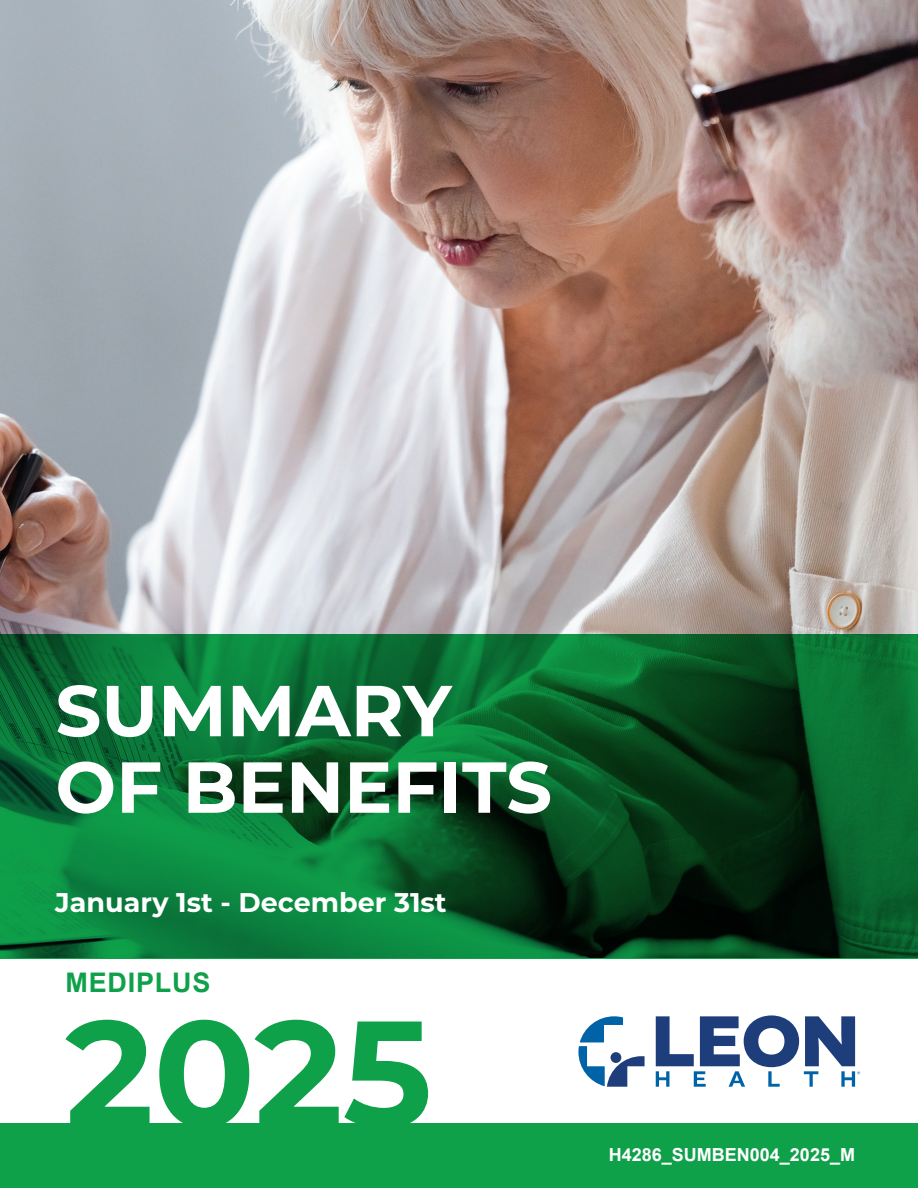
<style>
.page{position:relative;width:918px;height:1188px;background:#fff}
.page>*{position:absolute;margin:0;border:0;box-sizing:border-box;transform-origin:0 0}
.Index_Subtitles{font:700 72px "Montserrat";color:#fff}
.Index_Subtitles-2{font:700 27px "Montserrat";color:#fff}
.Index_Subtitles-3{font:700 27px "Arial";letter-spacing:.03em;color:#0fa14a}
.Index_Subtitles-4{font:700 18px "Arial";color:#fff}
</style>
<div class="page">
<img style="left:0;top:0;width:918px;height:634px">
<div style="left:0;top:1123px;width:918px;height:65px;background:#0fa14a"></div>
<svg style="left:0;top:634px;width:918px;height:325px;background:#08602c"></svg>
<svg style="left:578px;top:1016px;width:67px;height:71px"></svg>
<div style="left:611px;top:1052px;width:10px;height:11px;background:#1d3d7b;border-radius:50%"></div>
<svg style="left:656px;top:1015px;width:204px;height:72px"></svg>
<svg style="left:65px;top:1020px;width:85px;height:103px"></svg>
<svg style="left:159px;top:1020px;width:90px;height:103px"></svg>
<svg style="left:255px;top:1020px;width:173px;height:103px"></svg>
<p class="Index_Subtitles" style="left:55px;top:659px;width:398px">SUMMARY</p>
<p class="Index_Subtitles" style="left:55px;top:735px;width:498px">OF BENEFITS</p>
<p class="Index_Subtitles-2" style="left:55px;top:883px;width:393px">January 1st - December 31st</p>
<p class="Index_Subtitles-3" style="left:65px;top:964px;width:147px">MEDIPLUS</p>
<p class="Index_Subtitles-4" style="left:609px;top:1143px;width:248px">H4286_SUMBEN004_2025_M</p>
</div>
